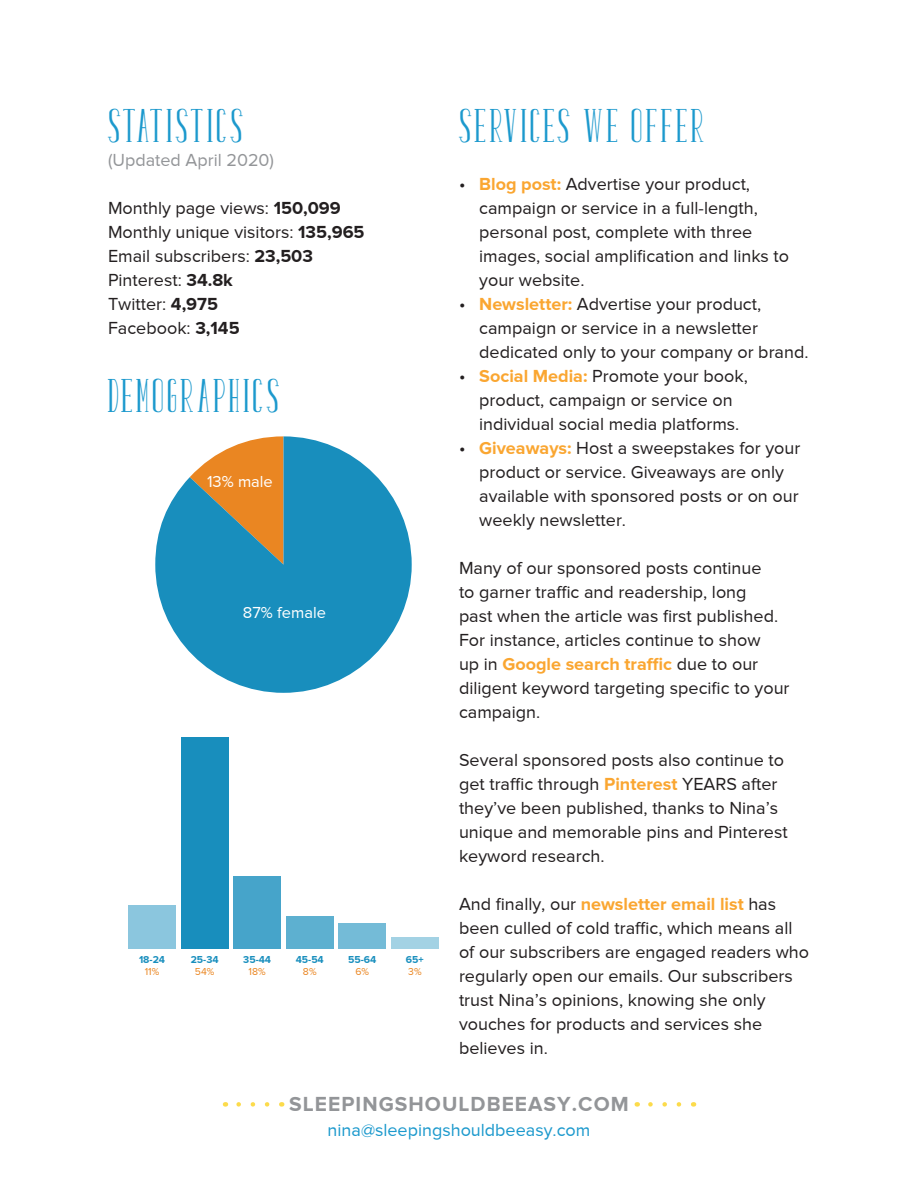
<style>
.page{position:relative;width:918px;height:1188px;background:#fff}
.page>*{position:absolute;margin:0;border:0;box-sizing:border-box;transform-origin:0 0}
.t1{font:45px "Stand By Slab";letter-spacing:.075em;color:#1c99cd}
.t2{font:45px "Stand By Slab";letter-spacing:.055em;color:#1c99cd}
.t3{font:700 21px "Proxima Nova";letter-spacing:.05em;color:#939598}
.t4{font:18px/24px "Proxima Nova";color:#231f20}
.t5{font:18px "Proxima Nova";color:#1c99cd}
.t6{font:18px "Proxima Nova";color:#939598}
.t7{font:16.5px "Proxima Nova";color:#fff}
.t8{font:700 10.35px "Proxima Nova";color:#188ebd}
.t9{font:10.35px "Proxima Nova";color:#ea8622}
.s1{font-weight:700}
.s2{font-weight:700;color:#faa631}
</style>
<div class="page">
<svg style="left:648px;top:1102px;width:31px;height:5px"></svg>
<svg style="left:236px;top:1102px;width:31px;height:5px"></svg>
<svg style="left:155px;top:436px;width:257px;height:257px;fill:#188ebd"></svg>
<div style="left:391px;top:937px;width:48px;height:11px;background:#a3d2e4"></div>
<div style="left:339px;top:923px;width:47px;height:26px;background:#74bbd7"></div>
<div style="left:286px;top:916px;width:47px;height:33px;background:#5db0d0"></div>
<div style="left:234px;top:877px;width:47px;height:72px;background:#46a4ca"></div>
<div style="left:181px;top:737px;width:47px;height:212px;background:#188ebd"></div>
<div style="left:128px;top:905px;width:48px;height:44px;background:#8bc6de"></div>
<h1 class="t2" style="left:108px;top:103px;width:138px">STATISTICS</h1>
<p class="t6" style="left:108px;top:150px;width:168px">(Updated April 2020)</p>
<p class="t4" style="left:108px;top:196px;width:258px">Monthly page views: <span class="s1">150,099<br></span>Monthly unique visitors: <span class="s1">135,965<br></span>Email subscribers: <span class="s1">23,503<br></span>Pinterest: <span class="s1">34.8k<br></span>Twitter: <span class="s1">4,975<br></span>Facebook: <span class="s1">3,145</span></p>
<h1 class="t1" style="left:108px;top:373px;width:174px">DEMOGRAPHICS</h1>
<p class="t7" style="left:207px;top:472px;width:67px">13% male</p>
<p class="t7" style="left:243px;top:604px;width:85px">87% female</p>
<p class="t8" style="left:139px;top:953px;width:28px">18-24</p>
<p class="t9" style="left:145px;top:966px;width:16px">11%</p>
<p class="t8" style="left:191px;top:953px;width:29px">25-34</p>
<p class="t9" style="left:195px;top:966px;width:21px">54%</p>
<p class="t8" style="left:243px;top:953px;width:29px">35-44</p>
<p class="t9" style="left:249px;top:966px;width:19px">18%</p>
<p class="t8" style="left:296px;top:953px;width:30px">45-54</p>
<p class="t9" style="left:303px;top:966px;width:15px">8%</p>
<p class="t8" style="left:348px;top:953px;width:30px">55-64</p>
<p class="t9" style="left:355px;top:966px;width:15px">6%</p>
<p class="t8" style="left:406px;top:953px;width:19px">65+</p>
<p class="t9" style="left:408px;top:966px;width:15px">3%</p>
<h1 class="t1" style="left:459px;top:103px;width:247px">SERVICES WE OFFER</h1>
<p class="t4" style="left:479px;top:172px;width:311px;text-indent:-20px">• <span class="s2">Blog post:</span> Advertise your product, campaign or service in a full-length, personal post, complete with three images, social amplification and links to your website.</p>
<p class="t4" style="left:479px;top:292px;width:331px;text-indent:-20px">• <span class="s2">Newsletter:</span> Advertise your product, campaign or service in a newsletter dedicated only to your company or brand.</p>
<p class="t4" style="left:479px;top:364px;width:270px;text-indent:-20px">• <span class="s2">Social Media:</span> Promote your book, product, campaign or service on individual social media platforms.</p>
<p class="t4" style="left:479px;top:435px;width:323px;text-indent:-20px">• <span class="s2">Giveaways:</span> Host a sweepstakes for your product or service. Giveaways are only available with sponsored posts or on our weekly newsletter.</p>
<p class="t4" style="left:459px;top:555px;width:332px">Many of our sponsored posts continue<br>to garner traffic and readership, long<br>past when the article was first published.<br>For instance, articles continue to show<br>up in <span class="s2">Google search traffic</span> due to our diligent keyword targeting specific to your campaign.</p>
<p class="t4" style="left:459px;top:747px;width:330px">Several sponsored posts also continue to get traffic through <span class="s2">Pinterest</span> YEARS after they’ve been published, thanks to Nina’s unique and memorable pins and Pinterest keyword research.</p>
<p class="t4" style="left:459px;top:891px;width:352px">And finally, our <span class="s2">newsletter email list</span> has been culled of cold traffic, which means all of our subscribers are engaged readers who regularly open our emails. Our subscribers trust Nina’s opinions, knowing she only vouches for products and services she believes in.</p>
<p class="t3" style="left:289px;top:1092px;width:341px">SLEEPINGSHOULDBEEASY.COM</p>
<p class="t5" style="left:328px;top:1120px;width:264px">nina@sleepingshouldbeeasy.com</p>
</div>
